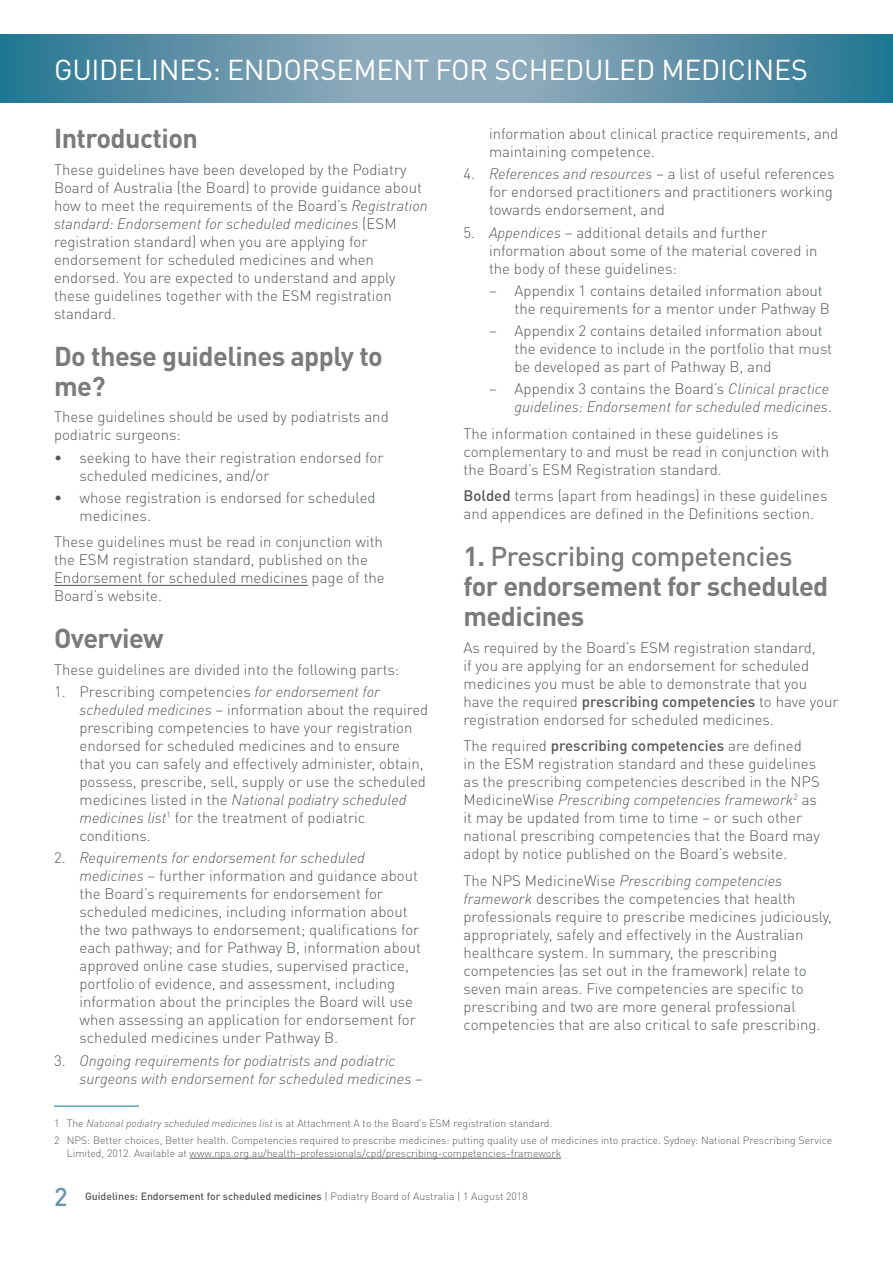
<style>
.page{position:relative;width:893px;height:1263px;background:#fff}
.page>*{position:absolute;margin:0;border:0;box-sizing:border-box;transform-origin:0 0}
.t1{font:28.5px "DINOT";letter-spacing:-.01em;color:#fff}
.t2{font:700 27px/30px "DINOT";letter-spacing:-.02em;color:#7b7b7e}
.t3{font:500 25.5px "DINOT";color:#6794aa}
.Body{font:300 15px/18px "DINOT";color:#54585b}
.t4{font:italic 300 15px/18px "DINOT";color:#54585b}
.Footnote{font:300 10.5px/12.6px "DINOT";color:#54585b}
.t5{font:500 10.5px "DINOT";color:#54585b}
.s1{font-style:italic}
.s2{font-style:normal}
.s3{font-weight:500}
.s4{font-weight:300}
</style>
<div class="page">
<svg style="left:0;top:35px;width:893px;height:68px;background:#6394aa"></svg>
<hr style="left:54px;top:585px;width:254px;height:1px;background:#54585b">
<hr style="left:54px;top:1106px;width:85px;height:1px;background:#117791">
<hr style="left:190px;top:1158px;width:371px;height:1px;background:#54585b">
<h1 class="t1" style="left:54px;top:52px;width:755px">GUIDELINES: ENDORSEMENT FOR SCHEDULED MEDICINES</h1>
<p class="Body" style="left:489px;top:124px;width:351px">information about clinical practice requirements, and maintaining competence.</p>
<p class="Body" style="left:489px;top:165px;width:347px;text-align:justify;text-indent:-26px">4. <span class="s1">References and resources</span> – a list of useful references for endorsed practitioners and practitioners working towards endorsement, and</p>
<p class="Body" style="left:489px;top:223px;width:330px;text-indent:-26px">5. <span class="s1">Appendices</span> – additional details and further information about some of the material covered in the body of these guidelines:</p>
<p class="Body" style="left:514px;top:281px;width:317px;text-indent:-26px">− Appendix 1 contains detailed information about the requirements for a mentor under Pathway B</p>
<p class="Body" style="left:514px;top:321px;width:319px;text-indent:-26px">− Appendix 2 contains detailed information about the evidence to include in the portfolio that must be developed as part of Pathway B, and</p>
<p class="t4" style="left:489px;top:380px;width:344px;text-align:right"><span class="s2">− Appendix 3 contains the Board’s</span> Clinical practice guidelines: Endorsement for scheduled medicines<span class="s2">.</span></p>
<p class="Body" style="left:463px;top:424px;width:367px">The information contained in these guidelines is complementary to and must be read in conjunction with the Board’s ESM Registration standard.</p>
<p class="Body" style="left:463px;top:487px;width:365px"><span class="s3">Bolded</span> terms (apart from headings) in these guidelines and appendices are defined in the Definitions section.</p>
<p class="t2" style="left:463px;top:541px;width:366px">1. <span class="s3">Prescribing competencies </span>for endorsement for scheduled medicines</p>
<p class="Body" style="left:463px;top:638px;width:377px">As required by the Board’s ESM registration standard,<br>if you are applying for an endorsement for scheduled medicines you must be able to demonstrate that you have the required <span class="s3">prescribing competencies</span> to have your registration endorsed for scheduled medicines.</p>
<p class="Body" style="left:463px;top:737px;width:358px">The required <span class="s3">prescribing competencies</span> are defined<br>in the ESM registration standard and these guidelines as the prescribing competencies described in the NPS MedicineWise <span class="s1">Prescribing competencies framework</span><sup>2</sup> as it may be updated from time to time – or such other national prescribing competencies that the Board may adopt by notice published on the Board’s website.</p>
<p class="Body" style="left:463px;top:871px;width:370px">The NPS MedicineWise <span class="s1">Prescribing competencies framework</span> describes the competencies that health professionals require to prescribe medicines judiciously, appropriately, safely and effectively in the Australian healthcare system. In summary, the prescribing competencies (as set out in the framework) relate to seven main areas. Five competencies are specific to prescribing and two are more general professional competencies that are also critical to safe prescribing.</p>
<p class="t2" style="left:54px;top:123px;width:146px">Introduction</p>
<p class="Body" style="left:54px;top:160px;width:375px">These guidelines have been developed by the Podiatry Board of Australia (the Board) to provide guidance about how to meet the requirements of the Board’s <span class="s1">Registration standard: Endorsement for scheduled medicines</span> (ESM registration standard) when you are applying for endorsement for scheduled medicines and when endorsed. You are expected to understand and apply these guidelines together with the ESM registration standard.</p>
<p class="t2" style="left:54px;top:340px;width:330px">Do these guidelines apply to me?</p>
<p class="Body" style="left:54px;top:408px;width:336px">These guidelines should be used by podiatrists and podiatric surgeons:</p>
<p class="Body" style="left:80px;top:448px;width:306px;text-indent:-26px">• seeking to have their registration endorsed for scheduled medicines, and/or</p>
<p class="Body" style="left:80px;top:488px;width:298px;text-indent:-26px">• whose registration is endorsed for scheduled medicines.</p>
<p class="Body" style="left:54px;top:533px;width:332px">These guidelines must be read in conjunction with the ESM registration standard, published on the Endorsement for scheduled medicines page of the Board’s website.</p>
<p class="t2" style="left:54px;top:623px;width:111px">Overview</p>
<p class="Body" style="left:54px;top:660px;width:347px">These guidelines are divided into the following parts:</p>
<p class="Body" style="left:80px;top:682px;width:350px;text-indent:-26px">1. Prescribing competencies <span class="s1">for endorsement for scheduled medicines</span> – information about the required prescribing competencies to have your registration endorsed for scheduled medicines and to ensure that you can safely and effectively administer, obtain, possess, prescribe, sell, supply or use the scheduled medicines listed in the <span class="s1">National podiatry scheduled medicines list</span><sup>1</sup> for the treatment of podiatric conditions.</p>
<p class="Body" style="left:80px;top:849px;width:343px;text-indent:-26px">2. <span class="s1">Requirements for endorsement for scheduled medicines</span> – further information and guidance about the Board’s requirements for endorsement for scheduled medicines, including information about the two pathways to endorsement; qualifications for each pathway; and for Pathway B, information about approved online case studies, supervised practice, portfolio of evidence, and assessment, including information about the principles the Board will use when assessing an application for endorsement for scheduled medicines under Pathway B.</p>
<p class="t4" style="left:80px;top:1051px;width:345px;text-indent:-26px"><span class="s2">3.</span> Ongoing requirements for podiatrists and podiatric surgeons with endorsement for scheduled medicines <span class="s2">–</span></p>
<p class="Footnote" style="left:54px;top:1117px;width:500px">1 The <span class="s1">National podiatry scheduled medicines list</span> is at Attachment A to the Board’s ESM registration standard.</p>
<p class="Footnote" style="left:67px;top:1134px;width:767px;text-indent:-13px">2 NPS: Better choices, Better health. Competencies required to prescribe medicines: putting quality use of medicines into practice. Sydney: National Prescribing Service<br>Limited, 2012. Available at www.nps.org.au/health-professionals/cpd/prescribing-competencies-framework</p>
<h3 class="t3" style="left:54px;top:1180px;width:15px">2</h3>
<p class="t5" style="left:85px;top:1190px;width:444px">Guidelines: Endorsement for scheduled medicines <span class="s4">| Podiatry Board of Australia | 1 August 2018</span></p>
</div>
